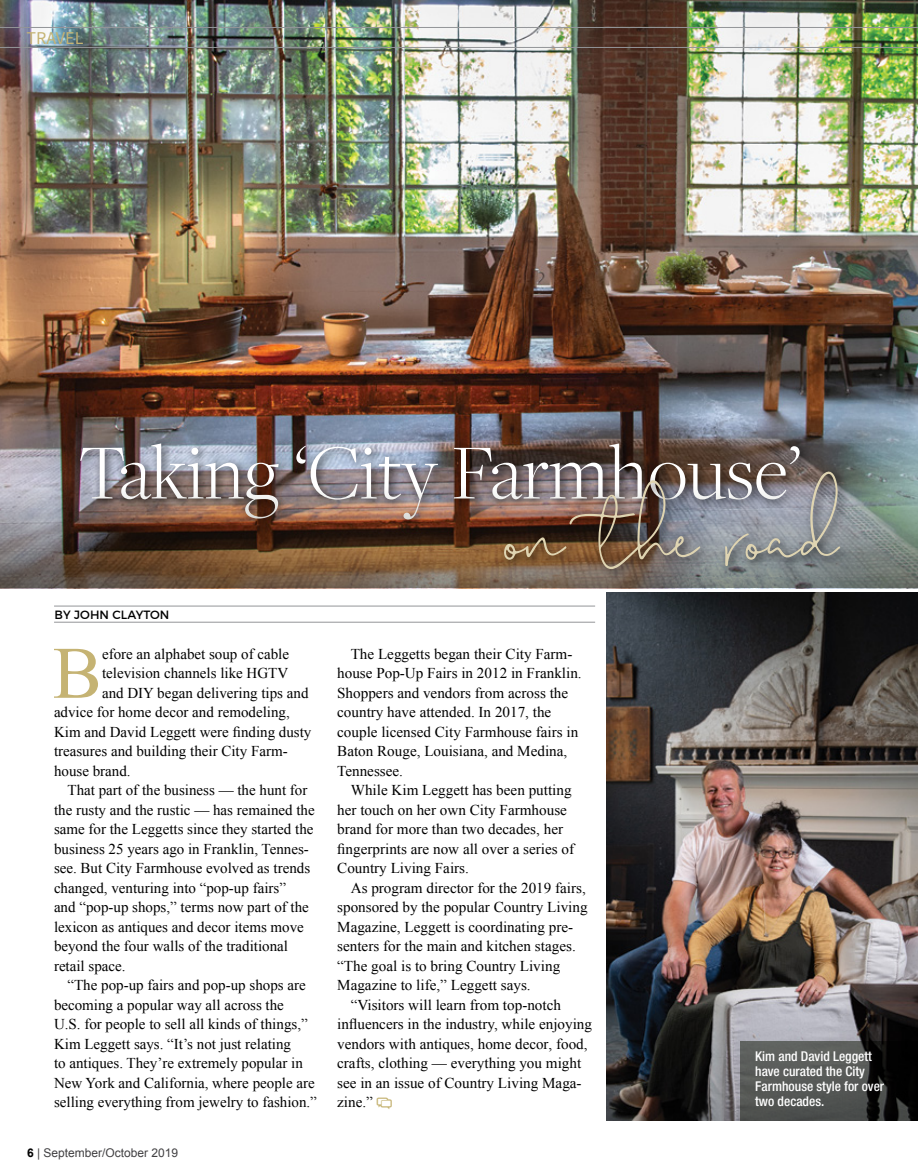
<style>
.page{position:relative;width:918px;height:1175px;background:#fff}
.page>*{position:absolute;margin:0;border:0;box-sizing:border-box;transform-origin:0 0}
.t1{font:92.7px "Melatti";color:#dfd4b1}
.t2{font:300 81px "Freight Disp Pro";color:#fff}
.t3{font:73.95px "Times New Roman";color:#c5b373}
.t4{font:18px "Source Sans Pro";color:#c5b373}
.t5{font:15px/19.5px "Times New Roman";color:#000}
.t6{font:500 condensed 13.5px/15px "Helvetica Neue LT Std";color:#fff}
.t7{font:12px "Arial";color:#414042}
.t8{font:12px "Montserrat";letter-spacing:.01em;color:#000}
.s1{font-weight:700;color:#000}
</style>
<div class="page">
<img style="left:0;top:0;width:918px;height:486px">
<hr style="left:0;top:47px;width:918px;height:1px;background:#939598">
<hr style="left:0;top:27px;width:918px;height:1px;background:#939598">
<div style="left:75px;top:438px;width:736px;height:92px;background:#000;opacity:.75"></div>
<hr style="left:54px;top:622px;width:541px;height:1px;background:#939598">
<img style="left:0;top:486px;width:918px;height:102px">
<div style="left:499px;top:467px;width:352px;height:113px;background:#000;opacity:.75"></div>
<img style="left:606px;top:592px;width:312px;height:528px">
<hr style="left:54px;top:606px;width:541px;height:1px;background:#939598">
<svg style="left:741px;top:1041px;width:177px;height:79px;background:#414341"></svg>
<p class="t4" style="left:26px;top:26px;width:58px">TRAVEL</p>
<h2 class="t2" style="left:78px;top:420px;width:726px">Taking ‘City Farmhouse’</h2>
<h1 class="t1" style="left:505px;top:472px;width:335px">on the road</h1>
<p class="t8" style="left:55px;top:607px;width:116px">BY JOHN CLAYTON</p>
<h3 class="t3" style="left:53px;top:623px;width:51px">B</h3>
<p class="t5" style="left:102px;top:644px;width:189px">efore an alphabet soup of cable</p>
<p class="t5" style="left:102px;top:663px;width:188px">television channels like HGTV</p>
<p class="t5" style="left:102px;top:683px;width:208px">and DIY began delivering tips and</p>
<p class="t5" style="left:54px;top:702px;width:237px">advice for home decor and remodeling,</p>
<p class="t5" style="left:54px;top:722px;width:259px">Kim and David Leggett were finding dusty</p>
<p class="t5" style="left:54px;top:741px;width:235px">treasures and building their City Farm-</p>
<p class="t5" style="left:54px;top:761px;width:78px">house brand.</p>
<p class="t5" style="left:68px;top:780px;width:241px">That part of the business — the hunt for</p>
<p class="t5" style="left:54px;top:800px;width:262px">the rusty and the rustic — has remained the</p>
<p class="t5" style="left:54px;top:819px;width:261px">same for the Leggetts since they started the</p>
<p class="t5" style="left:54px;top:839px;width:256px">business 25 years ago in Franklin, Tennes-</p>
<p class="t5" style="left:54px;top:858px;width:258px">see. But City Farmhouse evolved as trends</p>
<p class="t5" style="left:54px;top:878px;width:234px">changed, venturing into “pop-up fairs”</p>
<p class="t5" style="left:54px;top:897px;width:256px">and “pop-up shops,” terms now part of the</p>
<p class="t5" style="left:54px;top:917px;width:251px">lexicon as antiques and decor items move</p>
<p class="t5" style="left:54px;top:936px;width:236px">beyond the four walls of the traditional</p>
<p class="t5" style="left:54px;top:956px;width:73px">retail space.</p>
<p class="t5" style="left:68px;top:975px;width:240px">“The pop-up fairs and pop-up shops are</p>
<p class="t5" style="left:54px;top:994px;width:231px">becoming a popular way all across the</p>
<p class="t5" style="left:54px;top:1014px;width:255px">U.S. for people to sell all kinds of things,”</p>
<p class="t5" style="left:54px;top:1033px;width:239px">Kim Leggett says. “It’s not just relating</p>
<p class="t5" style="left:54px;top:1053px;width:250px">to antiques. They’re extremely popular in</p>
<p class="t5" style="left:54px;top:1072px;width:262px">New York and California, where people are</p>
<p class="t5" style="left:54px;top:1092px;width:264px">selling everything from jewelry to fashion.”</p>
<p class="t7" style="left:27px;top:1144px;width:153px"><span class="s1">6</span> | September/October 2019</p>
<p class="t5" style="left:337px;top:644px;width:246px;text-indent:14px">The Leggetts began their City Farm&shy;house Pop-Up Fairs in 2012 in Franklin.<br>Shoppers and vendors from across the country have attended. In 2017, the couple licensed City Farmhouse fairs in Baton Rouge, Louisiana, and Medina, Tennessee.</p>
<p class="t5" style="left:337px;top:780px;width:238px;text-indent:13px">While Kim Leggett has been putting her touch on her own City Farmhouse brand for more than two decades, her fingerprints are now all over a series of Country Living Fairs.</p>
<p class="t5" style="left:351px;top:878px;width:237px">As program director for the 2019 fairs,</p>
<p class="t5" style="left:337px;top:897px;width:252px">sponsored by the popular Country Living</p>
<p class="t5" style="left:337px;top:917px;width:238px">Magazine, Leggett is coordinating pre-</p>
<p class="t5" style="left:337px;top:936px;width:240px">senters for the main and kitchen stages.</p>
<p class="t5" style="left:337px;top:956px;width:225px">“The goal is to bring Country Living</p>
<p class="t5" style="left:337px;top:975px;width:195px">Magazine to life,” Leggett says.</p>
<p class="t5" style="left:351px;top:995px;width:212px">“Visitors will learn from top-notch</p>
<p class="t5" style="left:337px;top:1014px;width:256px">influencers in the industry, while enjoying</p>
<p class="t5" style="left:337px;top:1034px;width:252px">vendors with antiques, home decor, food,</p>
<p class="t5" style="left:337px;top:1053px;width:246px">crafts, clothing — everything you might</p>
<p class="t5" style="left:337px;top:1073px;width:246px">see in an issue of Country Living Maga-</p>
<p class="t5" style="left:337px;top:1092px;width:37px">zine.”</p>
<p class="t6" style="left:755px;top:1048px;width:131px">Kim and David Leggett have curated the City<br>Farmhouse style for over two decades.</p>
</div>
